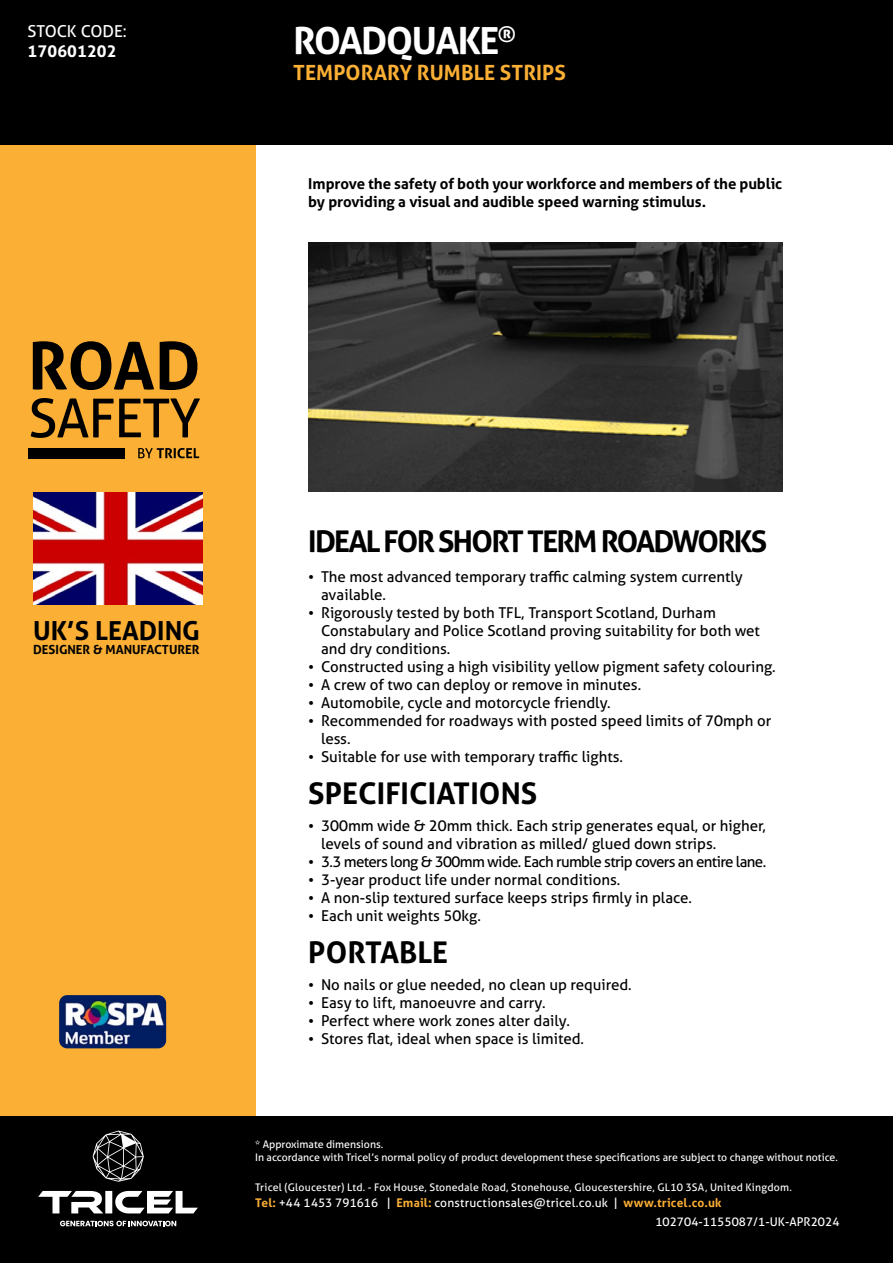
<style>
.page{position:relative;width:893px;height:1263px;background:#fff}
.page>*{position:absolute;margin:0;border:0;box-sizing:border-box;transform-origin:0 0}
.t1{font:700 37.5px "Aller";letter-spacing:-.04em;color:#fff}
.t2{font:700 30px "Aller";letter-spacing:-.06em;color:#000}
.t3{font:700 30px "Aller";color:#000}
.t4{font:700 26.25px "Aller";color:#000}
.t5{font:700 21px "Aller";color:#fbaf34}
.t6{font:16.5px "Aller";color:#fff}
.t7{font:700 16.5px "Aller";color:#fff}
.t8{font:15px/18px "Aller";color:#000}
.t9{font:700 15px/18px "Aller";color:#000}
.t10{font:15px "Aller";letter-spacing:-.04em;color:#000}
.t11{font:700 12.6px "Aller";color:#000}
.t12{font:12px/19px "Aller";color:#fff}
.t13{font:10.5px/12.6px "Aller";color:#fff}
.t14{font:10.5px "Aller";letter-spacing:.02em;color:#fff}
.s1{font-weight:700;color:#fbaf34}
</style>
<div class="page">
<div style="left:0;top:145px;width:255px;height:1118px;background:#fbaf34"></div>
<div style="left:0;top:0;width:893px;height:145px;background:#000"></div>
<div style="left:0;top:1116px;width:893px;height:147px;background:#000"></div>
<img style="left:308px;top:243px;width:474px;height:248px">
<img style="left:59px;top:995px;width:107px;height:53px">
<svg style="left:138px;top:448px;width:61px;height:10px"></svg>
<div style="left:28px;top:448px;width:97px;height:10px;background:#000"></div>
<svg style="left:31px;top:398px;width:169px;height:40px"></svg>
<svg style="left:33px;top:341px;width:121px;height:49px"></svg>
<svg style="left:160px;top:341px;width:37px;height:49px"></svg>
<img style="left:33px;top:492px;width:170px;height:113px">
<svg style="left:93px;top:1130px;width:51px;height:52px"></svg>
<svg style="left:38px;top:1191px;width:160px;height:22px"></svg>
<svg style="left:60px;top:1221px;width:116px;height:5px"></svg>
<p class="t6" style="left:28px;top:21px;width:101px">STOCK CODE:</p>
<p class="t7" style="left:28px;top:41px;width:91px">170601202</p>
<h1 class="t1" style="left:293px;top:17px;width:224px">ROADQUAKE<sup>®</sup></h1>
<h3 class="t5" style="left:293px;top:59px;width:274px">TEMPORARY RUMBLE STRIPS</h3>
<p class="t9" style="left:308px;top:175px;width:476px">Improve the safety of both your workforce and members of the public by providing a visual and audible speed warning stimulus.</p>
<h3 class="t4" style="left:33px;top:614px;width:168px">UK’S LEADING</h3>
<p class="t11" style="left:33px;top:641px;width:168px">DESIGNER &amp; MANUFACTURER</p>
<h2 class="t2" style="left:308px;top:522px;width:460px">IDEAL FOR SHORT TERM ROADWORKS</h2>
<p class="t8" style="left:321px;top:567px;width:423px;text-indent:-13px">• The most advanced temporary traffic calming system currently available.</p>
<p class="t8" style="left:321px;top:603px;width:440px;text-indent:-13px">• Rigorously tested by both TFL, Transport Scotland, Durham<br>Constabulary and Police Scotland proving suitability for both wet and dry conditions.</p>
<p class="t8" style="left:308px;top:657px;width:469px">• Constructed using a high visibility yellow pigment safety colouring.</p>
<p class="t8" style="left:308px;top:675px;width:335px">• A crew of two can deploy or remove in minutes.</p>
<p class="t8" style="left:308px;top:693px;width:304px">• Automobile, cycle and motorcycle friendly.</p>
<p class="t8" style="left:321px;top:711px;width:452px;text-indent:-13px">• Recommended for roadways with posted speed limits of 70mph or less.</p>
<p class="t8" style="left:308px;top:747px;width:316px">• Suitable for use with temporary traffic lights.</p>
<h2 class="t3" style="left:308px;top:774px;width:230px">SPECIFICIATIONS</h2>
<p class="t8" style="left:321px;top:816px;width:447px;text-indent:-13px">• 300mm wide &amp; 20mm thick. Each strip generates equal, or higher, levels of sound and vibration as milled/ glued down strips.</p>
<p class="t10" style="left:308px;top:852px;width:459px">• 3.3 meters long &amp; 300mm wide. Each rumble strip covers an entire lane.</p>
<p class="t8" style="left:308px;top:870px;width:314px">• 3-year product life under normal conditions.</p>
<p class="t8" style="left:308px;top:888px;width:385px">• A non-slip textured surface keeps strips firmly in place.</p>
<p class="t8" style="left:308px;top:906px;width:174px">• Each unit weights 50kg.</p>
<h2 class="t3" style="left:308px;top:933px;width:141px">PORTABLE</h2>
<p class="t8" style="left:308px;top:975px;width:325px">• No nails or glue needed, no clean up required.</p>
<p class="t8" style="left:308px;top:993px;width:239px">• Easy to lift, manoeuvre and carry.</p>
<p class="t8" style="left:308px;top:1011px;width:263px">• Perfect where work zones alter daily.</p>
<p class="t8" style="left:308px;top:1029px;width:277px">• Stores flat, ideal when space is limited.</p>
<p class="t13" style="left:255px;top:1138px;width:584px">* Approximate dimensions.<br>In accordance with Tricel’s normal policy of product development these specifications are subject to change without notice.</p>
<p class="t14" style="left:255px;top:1181px;width:538px">Tricel (Gloucester) Ltd. - Fox House, Stonedale Road, Stonehouse, Gloucestershire, GL10 3SA, United Kingdom.</p>
<p class="t12" style="left:655px;top:1193px;width:186px;text-indent:-400px"><span class="s1">Tel:</span> +44 1453 791616 | <span class="s1">Email:</span> constructionsales@tricel.co.uk | <span class="s1">www.tricel.co.uk<br></span>102704-1155087/1-UK-APR2024</p>
</div>
